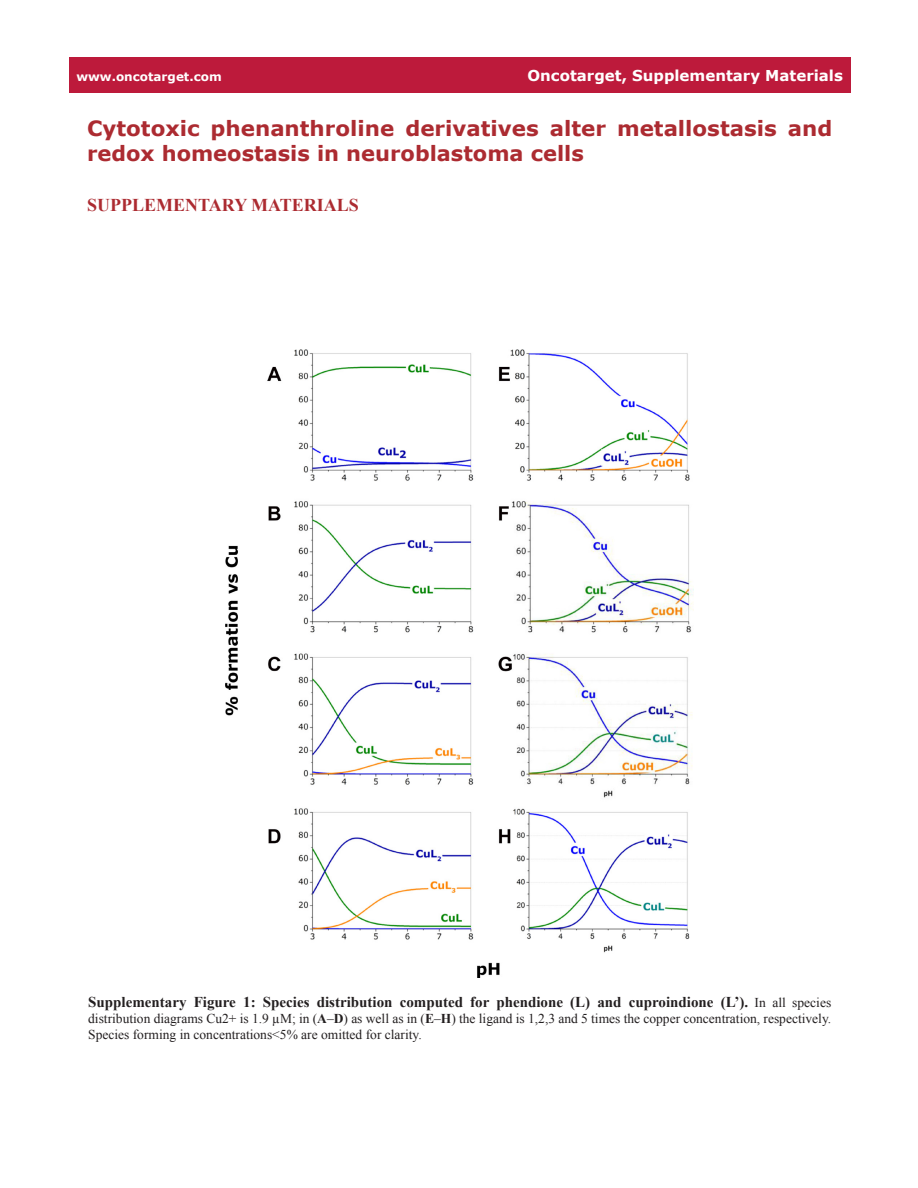
<style>
.page{position:relative;width:918px;height:1188px;background:#fff}
.page>*{position:absolute;margin:0;border:0;box-sizing:border-box;transform-origin:0 0}
.t1{font:700 21px/25.2px "Verdana";color:#ac2b31}
.Heading{font:700 18px "Times New Roman";color:#ac2b31}
.Figuretrx{font:700 15px "Times New Roman";color:#231f20}
.t2{font:700 15px "Verdana";color:#fff}
.Figuretrx-2{font:13.5px/16.2px "Times New Roman";color:#231f20}
.t3{font:700 12px "Verdana";color:#fff}
.s1{font-weight:400;font-size:13.5px}
.s2{font-weight:700}
</style>
<div class="page">
<div style="left:69px;top:57px;width:781px;height:36px;background:#bd1a3b"></div>
<img style="left:226px;top:349px;width:468px;height:629px">
<p class="t3" style="left:76px;top:68px;width:147px">www.oncotarget.com</p>
<p class="t2" style="left:528px;top:65px;width:317px">Oncotarget, Supplementary Materials</p>
<p class="t1" style="left:87px;top:115px;width:747px">Cytotoxic phenanthroline derivatives alter metallostasis and redox homeostasis in neuroblastoma cells</p>
<p class="Heading" style="left:87px;top:192px;width:273px">SUPPLEMENTARY MATERIALS</p>
<p class="Figuretrx" style="left:88px;top:991px;width:745px">Supplementary Figure 1: Species distribution computed for phendione (L) and cuproindione (L’). <span class="s1">In all species</span></p>
<p class="Figuretrx-2" style="left:88px;top:1010px;width:745px">distribution diagrams Cu2+ is 1.9 µM; in (<span class="s2">A</span>–<span class="s2">D</span>) as well as in (<span class="s2">E</span>–<span class="s2">H</span>) the ligand is 1,2,3 and 5 times the copper concentration, respectively.<br>Species forming in concentrations&lt;5% are omitted for clarity.</p>
</div>
